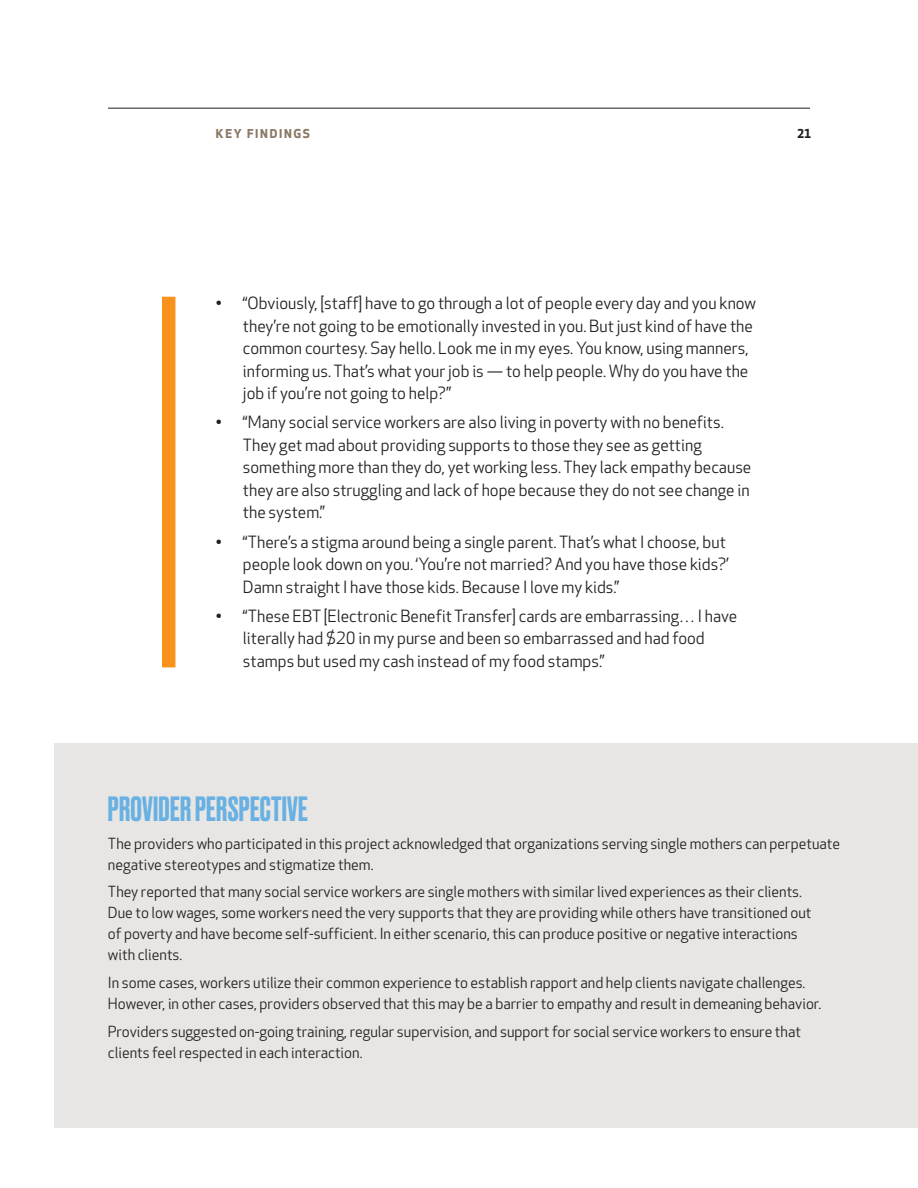
<style>
.page{position:relative;width:918px;height:1188px;background:#fff}
.page>*{position:absolute;margin:0;border:0;box-sizing:border-box;transform-origin:0 0}
.t1{font:500 33px "Druk";letter-spacing:.01em;color:#69b1e2}
.t2{font:16.5px/22.5px "Apex New";color:#231f20}
.t3{font:15px/21px "Apex New";color:#231f20}
.t4{font:700 12px "Apex New";letter-spacing:.14em;color:#8a7966}
.t5{font:700 12px "Apex New";color:#231f20}
</style>
<div class="page">
<hr style="left:108px;top:108px;width:702px;height:1px;background:#231f20">
<div style="left:54px;top:743px;width:864px;height:384px;background:#e8e6e5"></div>
<div style="left:162px;top:297px;width:13px;height:370px;background:#f7931d"></div>
<p class="t4" style="left:216px;top:126px;width:96px">KEY FINDINGS</p>
<p class="t5" style="left:797px;top:126px;width:16px">21</p>
<p class="t2" style="left:243px;top:292px;width:515px;text-indent:-27px">• “Obviously, [staff] have to go through a lot of people every day and you know they’re not going to be emotionally invested in you. But just kind of have the common courtesy. Say hello. Look me in my eyes. You know, using manners, informing us. That’s what your job is — to help people. Why do you have the job if you’re not going to help?”</p>
<p class="t2" style="left:243px;top:412px;width:510px;text-indent:-27px">• “Many social service workers are also living in poverty with no benefits.<br>They get mad about providing supports to those they see as getting something more than they do, yet working less. They lack empathy because they are also struggling and lack of hope because they do not see change in the system.”</p>
<p class="t2" style="left:243px;top:531px;width:487px;text-indent:-27px">• “There’s a stigma around being a single parent. That’s what I choose, but people look down on you. ‘You’re not married? And you have those kids?’<br>Damn straight I have those kids. Because I love my kids.”</p>
<p class="t2" style="left:243px;top:605px;width:496px;text-indent:-27px">• “These EBT [Electronic Benefit Transfer] cards are embarrassing… I have literally had $20 in my purse and been so embarrassed and had food stamps but used my cash instead of my food stamps.”</p>
<h1 class="t1" style="left:108px;top:786px;width:201px">PROVIDER PERSPECTIVE</h1>
<p class="t3" style="left:108px;top:833px;width:734px">The providers who participated in this project acknowledged that organizations serving single mothers can perpetuate negative stereotypes and stigmatize them.</p>
<p class="t3" style="left:108px;top:882px;width:705px">They reported that many social service workers are single mothers with similar lived experiences as their clients.<br>Due to low wages, some workers need the very supports that they are providing while others have transitioned out of poverty and have become self-sufficient. In either scenario, this can produce positive or negative interactions with clients.</p>
<p class="t3" style="left:108px;top:973px;width:715px">In some cases, workers utilize their common experience to establish rapport and help clients navigate challenges.<br>However, in other cases, providers observed that this may be a barrier to empathy and result in demeaning behavior.</p>
<p class="t3" style="left:108px;top:1021px;width:695px">Providers suggested on-going training, regular supervision, and support for social service workers to ensure that clients feel respected in each interaction.</p>
</div>
